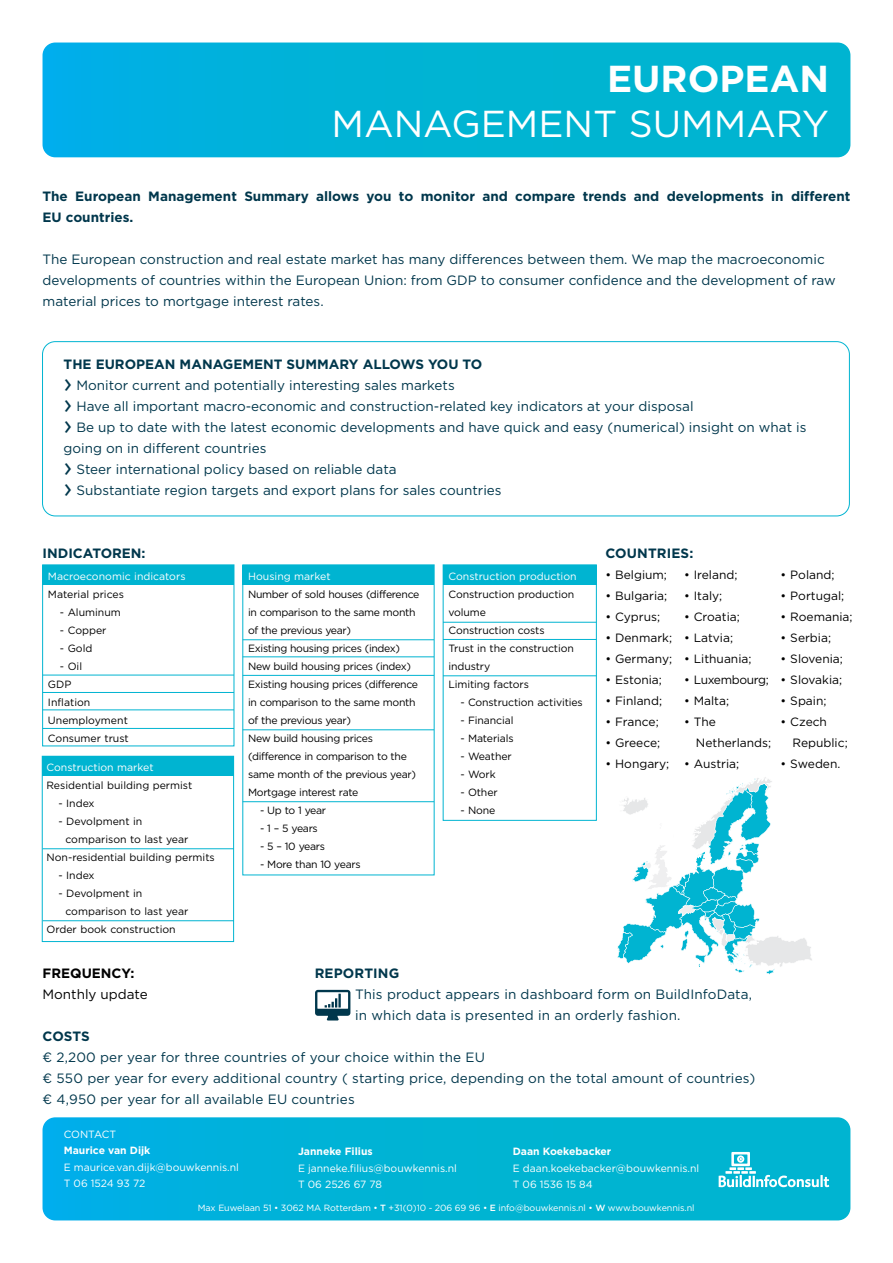
<style>
.page{position:relative;width:893px;height:1263px;background:#fff}
.page>*{position:absolute;margin:0;border:0;box-sizing:border-box;transform-origin:0 0}
.t1{font:37.5px "Gotham";color:#fff}
.t2{font:700 37.5px "Gotham";color:#fff}
.t3{font:13.5px/21px "Gotham";color:#00374c}
.t4{font:700 13.5px/21px "Gotham";color:#00374c}
.t5{font:13.5px "Gotham";color:#000}
.t6{font:700 13.5px "Gotham";color:#000}
.t7{font:12px/21px "Gotham";color:#000}
.t8{font:12px "Gotham";letter-spacing:-.03em;color:#000}
.t9{font:10.5px/18px "Gotham";letter-spacing:-.02em;color:#000}
.t10{font:10.5px/16.5px "Gotham";color:#fff}
.t11{font:10.5px/18px "Gotham";color:#000}
.t12{font:700 10.5px "Gotham";color:#fff}
.t13{font:9px "Gotham";letter-spacing:-.01em;color:#fff}
.s1{font-weight:700}
.s2{font-size:27px}
.s3{font-weight:500}
</style>
<div class="page">
<svg style="left:43px;top:1117px;width:807px;height:103px;background:#01b2d7"></svg>
<svg style="left:43px;top:43px;width:807px;height:114px;background:#00b2d7"></svg>
<div style="left:42px;top:341px;width:808px;height:175px;border:1px solid #00b4d1;border-radius:13px"></div>
<svg style="left:315px;top:990px;width:35px;height:30px"></svg>
<div style="left:43px;top:565px;width:191px;height:20px;background:#00b4d1"></div>
<div style="left:243px;top:565px;width:191px;height:20px;background:#00b4d1"></div>
<div style="left:42px;top:756px;width:192px;height:20px;background:#00b4d1"></div>
<div style="left:443px;top:565px;width:153px;height:20px;background:#00b4d1"></div>
<div style="left:42px;top:564px;width:192px;height:182px;border:1px solid #00b4d1"></div>
<div style="left:42px;top:756px;width:192px;height:186px;border:1px solid #00b4d1"></div>
<div style="left:443px;top:564px;width:154px;height:257px;border:1px solid #00b4d1"></div>
<hr style="left:43px;top:675px;width:191px;height:1px;background:#00b4d1">
<hr style="left:43px;top:692px;width:191px;height:1px;background:#00b4d1">
<hr style="left:43px;top:709px;width:191px;height:1px;background:#00b4d1">
<hr style="left:43px;top:728px;width:191px;height:1px;background:#00b4d1">
<hr style="left:243px;top:639px;width:191px;height:1px;background:#00b4d1">
<hr style="left:243px;top:656px;width:191px;height:1px;background:#00b4d1">
<hr style="left:243px;top:675px;width:191px;height:1px;background:#00b4d1">
<hr style="left:243px;top:729px;width:191px;height:1px;background:#00b4d1">
<hr style="left:243px;top:801px;width:191px;height:1px;background:#00b4d1">
<hr style="left:43px;top:848px;width:191px;height:1px;background:#00b4d1">
<hr style="left:43px;top:920px;width:191px;height:1px;background:#00b4d1">
<hr style="left:443px;top:622px;width:153px;height:1px;background:#00b4d1">
<hr style="left:443px;top:639px;width:153px;height:1px;background:#00b4d1">
<hr style="left:443px;top:675px;width:153px;height:1px;background:#00b4d1">
<svg style="left:617px;top:777px;width:195px;height:197px"></svg>
<svg style="left:719px;top:1152px;width:110px;height:35px;background:#39c4db"></svg>
<h1 class="t2" style="left:607px;top:54px;width:223px">EUROPEAN</h1>
<h1 class="t1" style="left:331px;top:100px;width:499px">MANAGEMENT SUMMARY</h1>
<p class="t4" style="left:43px;top:186px;width:809px">The European Management Summary allows you to monitor and compare trends and developments in different<br>EU countries.</p>
<p class="t3" style="left:43px;top:248px;width:795px">The European construction and real estate market has many differences between them. We map the macroeconomic developments of countries within the European Union: from GDP to consumer confidence and the development of raw material prices to mortgage interest rates.</p>
<p class="t3" style="left:64px;top:353px;width:744px"><span class="s1">THE EUROPEAN MANAGEMENT SUMMARY ALLOWS YOU TO<br></span><span class="s2">›</span> Monitor current and potentially interesting sales markets<br><span class="s2">›</span> Have all important macro-economic and construction-related key indicators at your disposal<br><span class="s2">›</span> Be up to date with the latest economic developments and have quick and easy (numerical) insight on what is going on in different countries<br><span class="s2">›</span> Steer international policy based on reliable data<br><span class="s2">›</span> Substantiate region targets and export plans for sales countries</p>
<p class="t4" style="left:43px;top:543px;width:104px">INDICATOREN:</p>
<p class="t10" style="left:48px;top:567px;width:139px">Macroeconomic indicators</p>
<p class="t11" style="left:48px;top:585px;width:78px">Material prices</p>
<p class="t11" style="left:60px;top:603px;width:62px">- Aluminum</p>
<p class="t9" style="left:60px;top:621px;width:48px">- Copper</p>
<p class="t9" style="left:60px;top:639px;width:34px">- Gold</p>
<p class="t11" style="left:48px;top:657px;width:82px;text-indent:12px">- Oil<br>GDP<br>Inflation<br>Unemployment<br>Consumer trust</p>
<p class="t10" style="left:47px;top:759px;width:109px">Construction market</p>
<p class="t11" style="left:47px;top:776px;width:147px">Residential building permist</p>
<p class="t9" style="left:59px;top:794px;width:38px">- Index</p>
<p class="t11" style="left:59px;top:812px;width:85px">- Devolpment in</p>
<p class="t11" style="left:65px;top:830px;width:125px">comparison to last year</p>
<p class="t11" style="left:47px;top:848px;width:170px">Non-residential building permits</p>
<p class="t9" style="left:59px;top:866px;width:38px">- Index</p>
<p class="t11" style="left:59px;top:884px;width:85px">- Devolpment in</p>
<p class="t11" style="left:65px;top:902px;width:125px">comparison to last year</p>
<p class="t11" style="left:47px;top:920px;width:131px">Order book construction</p>
<p class="t10" style="left:248px;top:567px;width:84px">Housing market</p>
<p class="t9" style="left:248px;top:585px;width:173px">Number of sold houses (difference in comparison to the same month of the previous year)<br>Existing housing prices (index)<br>New build housing prices (index)<br>Existing housing prices (difference in comparison to the same month of the previous year)<br>New build housing prices (difference in comparison to the same month of the previous year)<br>Mortgage interest rate</p>
<p class="t9" style="left:260px;top:801px;width:68px">- Up to 1 year</p>
<p class="t9" style="left:260px;top:819px;width:59px">- 1 – 5 years</p>
<p class="t9" style="left:260px;top:837px;width:66px">- 5 – 10 years</p>
<p class="t9" style="left:260px;top:855px;width:102px">- More than 10 years</p>
<p class="t10" style="left:448px;top:567px;width:130px">Construction production</p>
<p class="t9" style="left:448px;top:585px;width:127px">Construction production volume<br>Construction costs<br>Trust in the construction industry<br>Limiting factors</p>
<p class="t9" style="left:460px;top:693px;width:124px">- Construction activities</p>
<p class="t9" style="left:460px;top:711px;width:54px">- Financial</p>
<p class="t9" style="left:460px;top:729px;width:55px">- Materials</p>
<p class="t9" style="left:460px;top:747px;width:53px">- Weather</p>
<p class="t9" style="left:460px;top:765px;width:37px">- Work</p>
<p class="t9" style="left:460px;top:783px;width:39px">- Other</p>
<p class="t9" style="left:460px;top:801px;width:36px">- None</p>
<p class="t4" style="left:605px;top:543px;width:89px">COUNTRIES:</p>
<p class="t7" style="left:605px;top:564px;width:63px">• Belgium;</p>
<p class="t7" style="left:605px;top:585px;width:63px">• Bulgaria;</p>
<p class="t7" style="left:605px;top:606px;width:56px">• Cyprus;</p>
<p class="t7" style="left:605px;top:627px;width:68px">• Denmark;</p>
<p class="t7" style="left:605px;top:648px;width:68px">• Germany;</p>
<p class="t7" style="left:605px;top:669px;width:58px">• Estonia;</p>
<p class="t7" style="left:605px;top:690px;width:58px">• Finland;</p>
<p class="t7" style="left:605px;top:711px;width:55px">• France;</p>
<p class="t7" style="left:605px;top:732px;width:56px">• Greece;</p>
<p class="t7" style="left:605px;top:753px;width:65px">• Hongary;</p>
<p class="t7" style="left:684px;top:564px;width:55px">• Ireland;</p>
<p class="t7" style="left:684px;top:585px;width:40px">• Italy;</p>
<p class="t7" style="left:684px;top:606px;width:57px">• Croatia;</p>
<p class="t7" style="left:684px;top:627px;width:51px">• Latvia;</p>
<p class="t7" style="left:684px;top:648px;width:69px">• Lithuania;</p>
<p class="t8" style="left:684px;top:672px;width:86px">• Luxembourg;</p>
<p class="t7" style="left:684px;top:690px;width:47px">• Malta;</p>
<p class="t7" style="left:696px;top:711px;width:77px;text-indent:-12px">• The<br>Netherlands;</p>
<p class="t7" style="left:684px;top:753px;width:57px">• Austria;</p>
<p class="t7" style="left:781px;top:564px;width:55px">• Poland;</p>
<p class="t7" style="left:781px;top:585px;width:65px">• Portugal;</p>
<p class="t7" style="left:781px;top:606px;width:74px">• Roemania;</p>
<p class="t7" style="left:781px;top:627px;width:52px">• Serbia;</p>
<p class="t7" style="left:781px;top:648px;width:64px">• Slovenia;</p>
<p class="t7" style="left:781px;top:669px;width:63px">• Slovakia;</p>
<p class="t7" style="left:781px;top:690px;width:47px">• Spain;</p>
<p class="t7" style="left:792px;top:711px;width:57px;text-indent:-12px">• Czech<br>Republic;</p>
<p class="t7" style="left:781px;top:753px;width:61px">• Sweden.</p>
<p class="t6" style="left:43px;top:964px;width:94px">FREQUENCY:</p>
<p class="t5" style="left:43px;top:986px;width:107px">Monthly update</p>
<p class="t4" style="left:315px;top:963px;width:86px">REPORTING</p>
<p class="t3" style="left:355px;top:983px;width:398px">This product appears in dashboard form on BuildInfoData, in which data is presented in an orderly fashion.</p>
<p class="t4" style="left:43px;top:1026px;width:49px">COSTS</p>
<p class="t3" style="left:43px;top:1046px;width:714px">€ 2,200 per year for three countries of your choice within the EU<br>€ 550 per year for every additional country ( starting price, depending on the total amount of countries) € 4,950 per year for all available EU countries</p>
<p class="t10" style="left:64px;top:1126px;width:54px">CONTACT</p>
<p class="t12" style="left:64px;top:1144px;width:88px">Maurice van Dijk</p>
<p class="t10" style="left:64px;top:1159px;width:177px">E maurice.van.dijk@bouwkennis.nl<br>T 06 1524 93 72</p>
<p class="t12" style="left:298px;top:1144px;width:76px">Janneke Filius</p>
<p class="t10" style="left:298px;top:1159px;width:160px">E janneke.filius@bouwkennis.nl<br>T 06 2526 67 78</p>
<p class="t12" style="left:513px;top:1144px;width:100px">Daan Koekebacker</p>
<p class="t10" style="left:513px;top:1159px;width:188px">E daan.koekebacker@bouwkennis.nl<br>T 06 1536 15 84</p>
<p class="t13" style="left:198px;top:1202px;width:498px">Max Euwelaan 51 • 3062 MA Rotterdam • <span class="s3">T</span> +31(0)10 - 206 69 96 • <span class="s3">E</span> info@bouwkennis.nl • <span class="s3">W</span> www.bouwkennis.nl</p>
</div>
